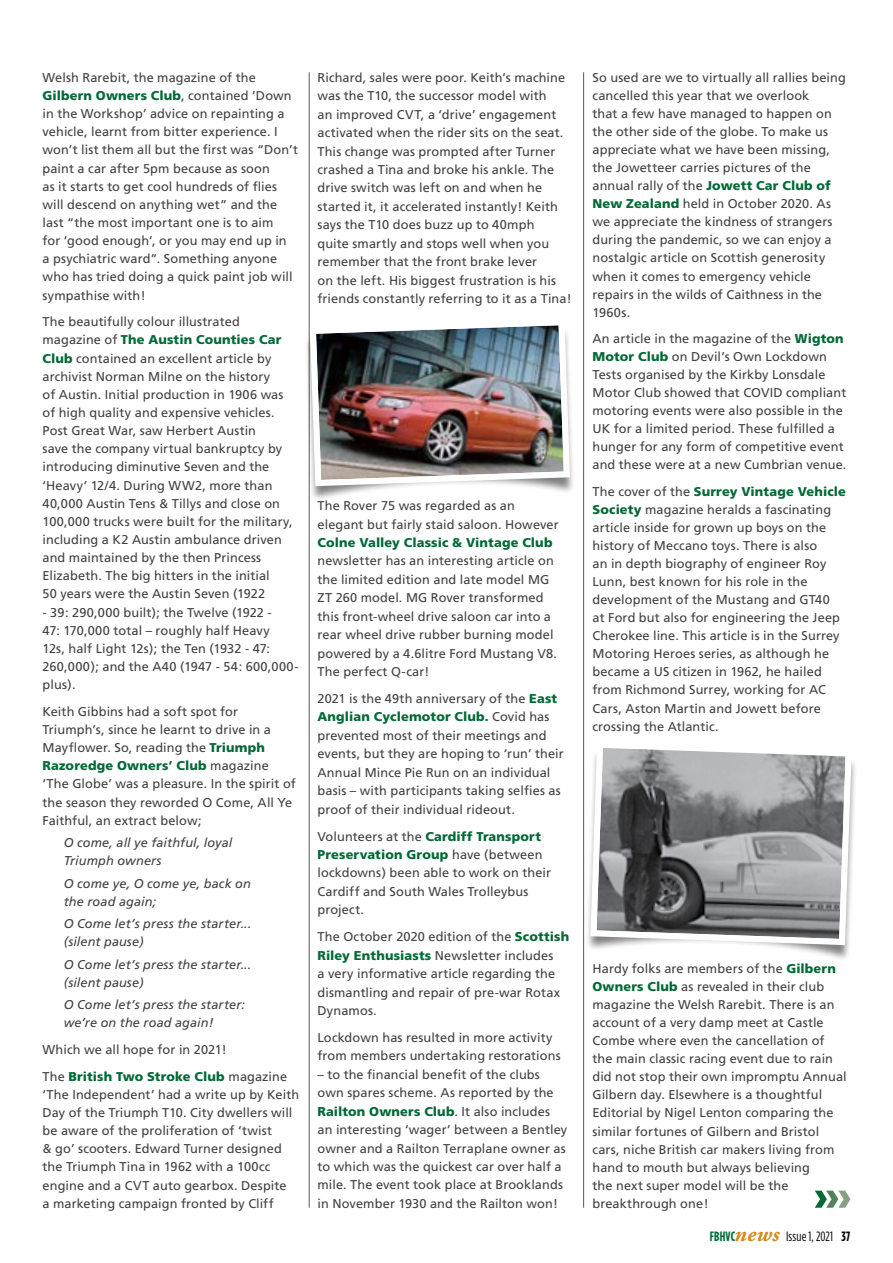
<style>
.page{position:relative;width:893px;height:1263px;background:#fff}
.page>*{position:absolute;margin:0;border:0;box-sizing:border-box;transform-origin:0 0}
.t1{font:13.5px "Gotham Condensed";letter-spacing:.01em;color:#000}
.t2{font:12.75px/18px "Frutiger";letter-spacing:.01em;color:#414042}
.t3{font:italic 12.75px/18.1px "Frutiger";letter-spacing:.01em;color:#414042}
.t4{font:900 12.75px "Frutiger";letter-spacing:.005em;color:#036936}
.s1{font-weight:900;color:#036936}
.s2{font-weight:700;color:#036936}
.s3{font-family:"Adobe Garamond Pro";font-weight:700;font-style:italic;font-size:22.5px;color:#d4891c}
.s4{font-weight:700}
</style>
<div class="page">
<hr style="left:309px;top:72px;width:1px;height:1136px;background:#58595b">
<hr style="left:583px;top:72px;width:1px;height:1136px;background:#58595b">
<svg style="left:308px;top:489px;width:263px;height:334px"></svg>
<img style="left:307px;top:316px;width:266px;height:173px">
<svg style="left:593px;top:948px;width:258px;height:260px"></svg>
<svg style="left:588px;top:748px;width:267px;height:200px;background:#929495"></svg>
<p class="t2" style="left:43px;top:68px;width:257px">Welsh Rarebit, the magazine of the <span class="s1">Gilbern Owners Club</span>, contained ’Down in the Workshop’ advice on repainting a vehicle, learnt from bitter experience. I won’t list them all but the first was “Don’t paint a car after 5pm because as soon<br>as it starts to get cool hundreds of flies will descend on anything wet” and the last “the most important one is to aim<br>for ‘good enough’, or you may end up in<br>a psychiatric ward”. Something anyone who has tried doing a quick paint job will sympathise with!</p>
<p class="t2" style="left:43px;top:313px;width:252px">The beautifully colour illustrated magazine of <span class="s1">The Austin Counties Car Club</span> contained an excellent article by archivist Norman Milne on the history<br>of Austin. Initial production in 1906 was of high quality and expensive vehicles.<br>Post Great War, saw Herbert Austin<br>save the company virtual bankruptcy by introducing diminutive Seven and the ‘Heavy’ 12/4. During WW2, more than 40,000 Austin Tens &amp; Tillys and close on 100,000 trucks were built for the military, including a K2 Austin ambulance driven and maintained by the then Princess Elizabeth. The big hitters in the initial<br>50 years were the Austin Seven (1922</p>
<p class="t2" style="left:43px;top:603px;width:258px">- 39: 290,000 built); the Twelve (1922 -<br>47: 170,000 total – roughly half Heavy<br>12s, half Light 12s); the Ten (1932 - 47:<br>260,000); and the A40 (1947 - 54: 600,000- plus).</p>
<p class="t2" style="left:43px;top:702px;width:255px">Keith Gibbins had a soft spot for Triumph’s, since he learnt to drive in a Mayflower. So, reading the <span class="s1">Triumph Razoredge Owners’ Club</span> magazine ‘The Globe’ was a pleasure. In the spirit of the season they reworded O Come, All Ye Faithful, an extract below;</p>
<p class="t3" style="left:64px;top:834px;width:170px">O come, all ye faithful, loyal<br>Triumph owners</p>
<p class="t3" style="left:64px;top:874px;width:189px">O come ye, O come ye, back on the road again;</p>
<p class="t3" style="left:64px;top:915px;width:189px">O Come let’s press the starter... (silent pause)</p>
<p class="t3" style="left:64px;top:955px;width:189px">O Come let’s press the starter... (silent pause)</p>
<p class="t3" style="left:64px;top:996px;width:183px">O Come let’s press the starter: we’re on the road again!</p>
<p class="t2" style="left:43px;top:1036px;width:246px;line-height:26.7px">Which we all hope for in 2021!<br>The <span class="s1">British Two Stroke Club</span> magazine</p>
<p class="t2" style="left:43px;top:1085px;width:258px">‘The Independent’ had a write up by Keith Day of the Triumph T10. City dwellers will be aware of the proliferation of ‘twist<br>&amp; go’ scooters. Edward Turner designed the Triumph Tina in 1962 with a 100cc engine and a CVT auto gearbox. Despite<br>a marketing campaign fronted by Cliff</p>
<p class="t2" style="left:317px;top:68px;width:256px;line-height:18.5px">Richard, sales were poor. Keith’s machine was the T10, the successor model with<br>an improved CVT, a ‘drive’ engagement activated when the rider sits on the seat.<br>This change was prompted after Turner crashed a Tina and broke his ankle. The drive switch was left on and when he started it, it accelerated instantly! Keith says the T10 does buzz up to 40mph<br>quite smartly and stops well when you remember that the front brake lever<br>on the left. His biggest frustration is his friends constantly referring to it as a Tina!</p>
<p class="t2" style="left:317px;top:496px;width:243px;line-height:18.5px">The Rover 75 was regarded as an elegant but fairly staid saloon. However</p>
<p class="t4" style="left:317px;top:535px;width:237px">Colne Valley Classic &amp; Vintage Club</p>
<p class="t2" style="left:317px;top:552px;width:241px;line-height:18.5px">newsletter has an interesting article on the limited edition and late model MG ZT 260 model. MG Rover transformed this front-wheel drive saloon car into a rear wheel drive rubber burning model powered by a 4.6litre Ford Mustang V8.<br>The perfect Q-car!</p>
<p class="t2" style="left:317px;top:689px;width:248px;line-height:18.5px">2021 is the 49th anniversary of the <span class="s1">East Anglian Cyclemotor Club.</span> Covid has prevented most of their meetings and events, but they are hoping to ‘run’ their Annual Mince Pie Run on an individual basis – with participants taking selfies as proof of their individual rideout.</p>
<p class="t2" style="left:317px;top:827px;width:235px;line-height:18.5px">Volunteers at the <span class="s1">Cardiff Transport<br>Preservation Group</span> have (between lockdowns) been able to work on their<br>Cardiff and South Wales Trolleybus project.</p>
<p class="t2" style="left:317px;top:928px;width:253px;line-height:18.5px">The October 2020 edition of the <span class="s1">Scottish Riley Enthusiasts</span> Newsletter includes<br>a very informative article regarding the dismantling and repair of pre-war Rotax Dynamos.</p>
<p class="t2" style="left:317px;top:1028px;width:245px;line-height:18.5px">Lockdown has resulted in more activity from members undertaking restorations</p>
<p class="t2" style="left:317px;top:1065px;width:251px;line-height:18.5px">– to the financial benefit of the clubs own spares scheme. As reported by the <span class="s1">Railton Owners Club</span>. It also includes an interesting ‘wager’ between a Bentley owner and a Railton Terraplane owner as to which was the quickest car over half a mile. The event took place at Brooklands in November 1930 and the Railton won!</p>
<p class="t2" style="left:592px;top:69px;width:255px">So used are we to virtually all rallies being cancelled this year that we overlook<br>that a few have managed to happen on the other side of the globe. To make us appreciate what we have been missing, the Jowetteer carries pictures of the annual rally of the <span class="s1">Jowett Car Club of New Zealand</span> held in October 2020. As we appreciate the kindness of strangers during the pandemic, so we can enjoy a nostalgic article on Scottish generosity when it comes to emergency vehicle repairs in the wilds of Caithness in the 1960s.</p>
<p class="t2" style="left:592px;top:330px;width:255px">An article in the magazine of the <span class="s1">Wigton Motor Club</span> on Devil’s Own Lockdown Tests organised by the Kirkby Lonsdale Motor Club showed that COVID compliant motoring events were also possible in the UK for a limited period. These fulfilled a hunger for any form of competitive event and these were at a new Cumbrian venue.</p>
<p class="t2" style="left:592px;top:483px;width:255px">The cover of the <span class="s1">Surrey Vintage Vehicle Society</span> magazine heralds a fascinating article inside for grown up boys on the history of Meccano toys. There is also<br>an in depth biography of engineer Roy Lunn, best known for his role in the development of the Mustang and GT40<br>at Ford but also for engineering the Jeep Cherokee line. This article is in the Surrey Motoring Heroes series, as although he became a US citizen in 1962, he hailed from Richmond Surrey, working for AC Cars, Aston Martin and Jowett before crossing the Atlantic.</p>
<p class="t2" style="left:592px;top:960px;width:256px">Hardy folks are members of the <span class="s1">Gilbern Owners Club</span> as revealed in their club magazine the Welsh Rarebit. There is an account of a very damp meet at Castle Combe where even the cancellation of the main classic racing event due to rain did not stop their own impromptu Annual Gilbern day. Elsewhere is a thoughtful Editorial by Nigel Lenton comparing the similar fortunes of Gilbern and Bristol cars, niche British car makers living from hand to mouth but always believing<br>the next super model will be the breakthrough one!</p>
<p class="t1" style="left:710px;top:1228px;width:142px"><span class="s2">FBHVC</span><span class="s3">news</span> Issue 1, 2021 <span class="s4">37</span></p>
</div>
